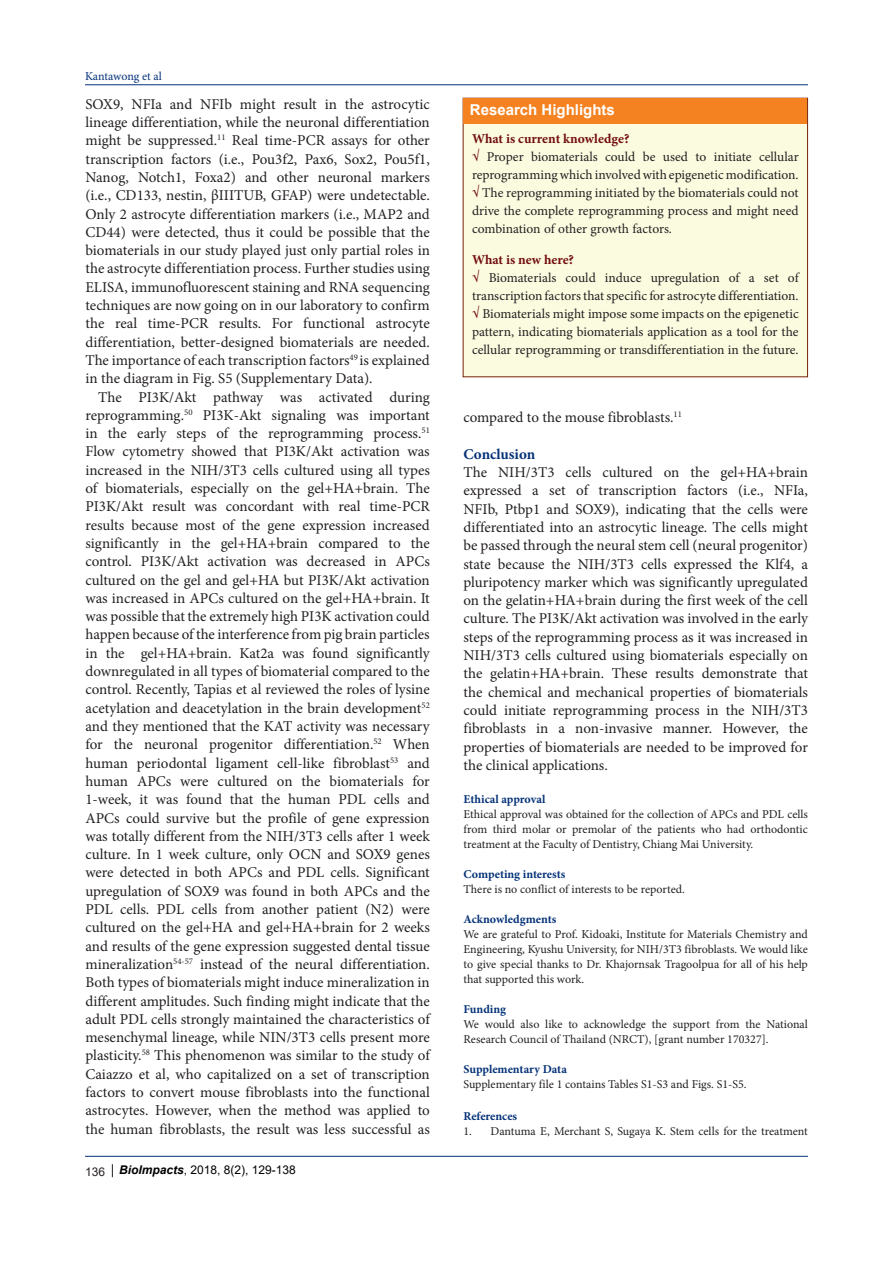
<style>
.page{position:relative;width:893px;height:1263px;background:#fff}
.page>*{position:absolute;margin:0;border:0;box-sizing:border-box;transform-origin:0 0}
.t1{font:15px/18.3px "Minion Pro";letter-spacing:-.005em;color:#231f20;text-align:justify}
.t2{font:700 15px "Arial";color:#fff}
.t3{font:700 15px "Minion Pro";color:#053278}
.BT{font:13.5px/18px "Minion Pro";color:#231f20;text-align:justify}
.BT-2{font:700 13.5px "Minion Pro";color:#730e10}
.t4{font:12px/15px "Minion Pro";letter-spacing:-.005em;color:#231f20;text-align:justify}
.heading_1{font:700 12px "Minion Pro";color:#053278}
.t5{font:12px "Arial";color:#000}
.t6{font:12px "Minion Pro";letter-spacing:-.01em;color:#053278}
.s1{color:#231f20}
.s2{font-weight:700;font-style:italic}
.s3{color:#150000}
.s4{font-weight:700;color:#730e10}
</style>
<div class="page">
<hr style="left:85px;top:84px;width:723px;height:1px;background:#053278">
<hr style="left:85px;top:1156px;width:723px;height:1px;background:#053278">
<svg style="left:112px;top:1164px;width:1px;height:13px"></svg>
<div style="left:463px;top:98px;width:344px;height:279px;background:#fbfbe0"></div>
<div style="left:463px;top:98px;width:344px;height:25px;background:#f58220"></div>
<p class="t6" style="left:85px;top:68px;width:78px">Kantawong et al</p>
<p class="t1" style="left:85px;top:95px;width:346px">SOX9, NFIa and NFIb might result in the astrocytic lineage differentiation, while the neuronal differentiation might be suppressed.<sup>11</sup> Real time-PCR assays for other transcription factors (i.e., Pou3f2, Pax6, Sox2, Pou5f1, Nanog, Notch1, Foxa2) and other neuronal markers (i.e., CD133, nestin, βIIITUB, GFAP) were undetectable.<br>Only 2 astrocyte differentiation markers (i.e., MAP2 and CD44) were detected, thus it could be possible that the biomaterials in our study played just only partial roles in the astrocyte differentiation process. Further studies using ELISA, immunofluorescent staining and RNA sequencing techniques are now going on in our laboratory to confirm the real time-PCR results. For functional astrocyte differentiation, better-designed biomaterials are needed.<br>The importance of each transcription factors<sup>49</sup> is explained in the diagram in Fig. S5 (Supplementary Data).</p>
<p class="t1" style="left:85px;top:388px;width:346px;text-indent:13px">The PI3K/Akt pathway was activated during reprogramming.<sup>50</sup> PI3K-Akt signaling was important in the early steps of the reprogramming process.<sup>51<br></sup>Flow cytometry showed that PI3K/Akt activation was increased in the NIH/3T3 cells cultured using all types of biomaterials, especially on the gel+HA+brain. The PI3K/Akt result was concordant with real time-PCR results because most of the gene expression increased significantly in the gel+HA+brain compared to the control. PI3K/Akt activation was decreased in APCs cultured on the gel and gel+HA but PI3K/Akt activation was increased in APCs cultured on the gel+HA+brain. It was possible that the extremely high PI3K activation could happen because of the interference from pig brain particles in the gel+HA+brain. Kat2a was found significantly downregulated in all types of biomaterial compared to the control. Recently, Tapias et al reviewed the roles of lysine acetylation and deacetylation in the brain development<sup>52 </sup>and they mentioned that the KAT activity was necessary for the neuronal progenitor differentiation.<sup>52</sup> When human periodontal ligament cell-like fibroblast<sup>53</sup> and human APCs were cultured on the biomaterials for 1-week, it was found that the human PDL cells and APCs could survive but the profile of gene expression was totally different from the NIH/3T3 cells after 1 week culture. In 1 week culture, only OCN and SOX9 genes were detected in both APCs and PDL cells. Significant upregulation of SOX9 was found in both APCs and the PDL cells. PDL cells from another patient (N2) were cultured on the gel+HA and gel+HA+brain for 2 weeks and results of the gene expression suggested dental tissue mineralization<sup>54-57</sup> instead of the neural differentiation.<br>Both types of biomaterials might induce mineralization in different amplitudes. Such finding might indicate that the adult PDL cells strongly maintained the characteristics of mesenchymal lineage, while NIN/3T3 cells present more plasticity.<sup>58</sup> This phenomenon was similar to the study of Caiazzo et al, who capitalized on a set of transcription factors to convert mouse fibroblasts into the functional astrocytes. However, when the method was applied to the human fibroblasts, the result was less successful as</p>
<p class="t5" style="left:85px;top:1162px;width:212px"><span class="s1">136</span> <span class="s2">BioImpacts</span><span class="s3">,</span> 2018, 8(2), 129-138</p>
<p class="t2" style="left:470px;top:99px;width:147px">Research Highlights</p>
<p class="BT-2" style="left:472px;top:130px;width:159px">What is current knowledge?</p>
<p class="BT" style="left:472px;top:148px;width:328px"><span class="s4">√</span> Proper biomaterials could be used to initiate cellular reprogramming which involved with epigenetic modification.</p>
<p class="BT" style="left:472px;top:184px;width:328px"><span class="s4">√</span> The reprogramming initiated by the biomaterials could not drive the complete reprogramming process and might need combination of other growth factors.</p>
<p class="BT-2" style="left:472px;top:250px;width:104px">What is new here?</p>
<p class="BT" style="left:472px;top:269px;width:328px"><span class="s4">√</span> Biomaterials could induce upregulation of a set of transcription factors that specific for astrocyte differentiation. <span class="s4">√</span> Biomaterials might impose some impacts on the epigenetic pattern, indicating biomaterials application as a tool for the cellular reprogramming or transdifferentiation in the future.</p>
<p class="t1" style="left:463px;top:408px;width:220px">compared to the mouse fibroblasts.<sup>11</sup></p>
<p class="t3" style="left:463px;top:443px;width:73px">Conclusion</p>
<p class="t1" style="left:463px;top:463px;width:346px">The NIH/3T3 cells cultured on the gel+HA+brain expressed a set of transcription factors (i.e., NFIa, NFIb, Ptbp1 and SOX9), indicating that the cells were differentiated into an astrocytic lineage. The cells might be passed through the neural stem cell (neural progenitor) state because the NIH/3T3 cells expressed the Klf4, a pluripotency marker which was significantly upregulated on the gelatin+HA+brain during the first week of the cell culture. The PI3K/Akt activation was involved in the early steps of the reprogramming process as it was increased in NIH/3T3 cells cultured using biomaterials especially on the gelatin+HA+brain. These results demonstrate that the chemical and mechanical properties of biomaterials could initiate reprogramming process in the NIH/3T3 fibroblasts in a non-invasive manner. However, the properties of biomaterials are needed to be improved for the clinical applications.</p>
<p class="heading_1" style="left:463px;top:791px;width:83px">Ethical approval</p>
<p class="t4" style="left:463px;top:807px;width:346px">Ethical approval was obtained for the collection of APCs and PDL cells from third molar or premolar of the patients who had orthodontic treatment at the Faculty of Dentistry, Chiang Mai University.</p>
<p class="heading_1" style="left:463px;top:866px;width:103px">Competing interests</p>
<p class="t4" style="left:463px;top:882px;width:223px">There is no conflict of interests to be reported.</p>
<p class="heading_1" style="left:463px;top:911px;width:94px">Acknowledgments</p>
<p class="t4" style="left:463px;top:927px;width:346px">We are grateful to Prof. Kidoaki, Institute for Materials Chemistry and Engineering, Kyushu University, for NIH/3T3 fibroblasts. We would like to give special thanks to Dr. Khajornsak Tragoolpua for all of his help that supported this work.</p>
<p class="heading_1" style="left:463px;top:1001px;width:44px">Funding</p>
<p class="t4" style="left:463px;top:1017px;width:346px">We would also like to acknowledge the support from the National<br>Research Council of Thailand (NRCT), [grant number 170327].</p>
<p class="heading_1" style="left:463px;top:1061px;width:105px">Supplementary Data</p>
<p class="t4" style="left:463px;top:1077px;width:285px">Supplementary file 1 contains Tables S1-S3 and Figs. S1-S5.</p>
<p class="heading_1" style="left:463px;top:1107px;width:55px">References</p>
<p class="t4" style="left:463px;top:1123px;width:346px">1. Dantuma E, Merchant S, Sugaya K. Stem cells for the treatment</p>
</div>
